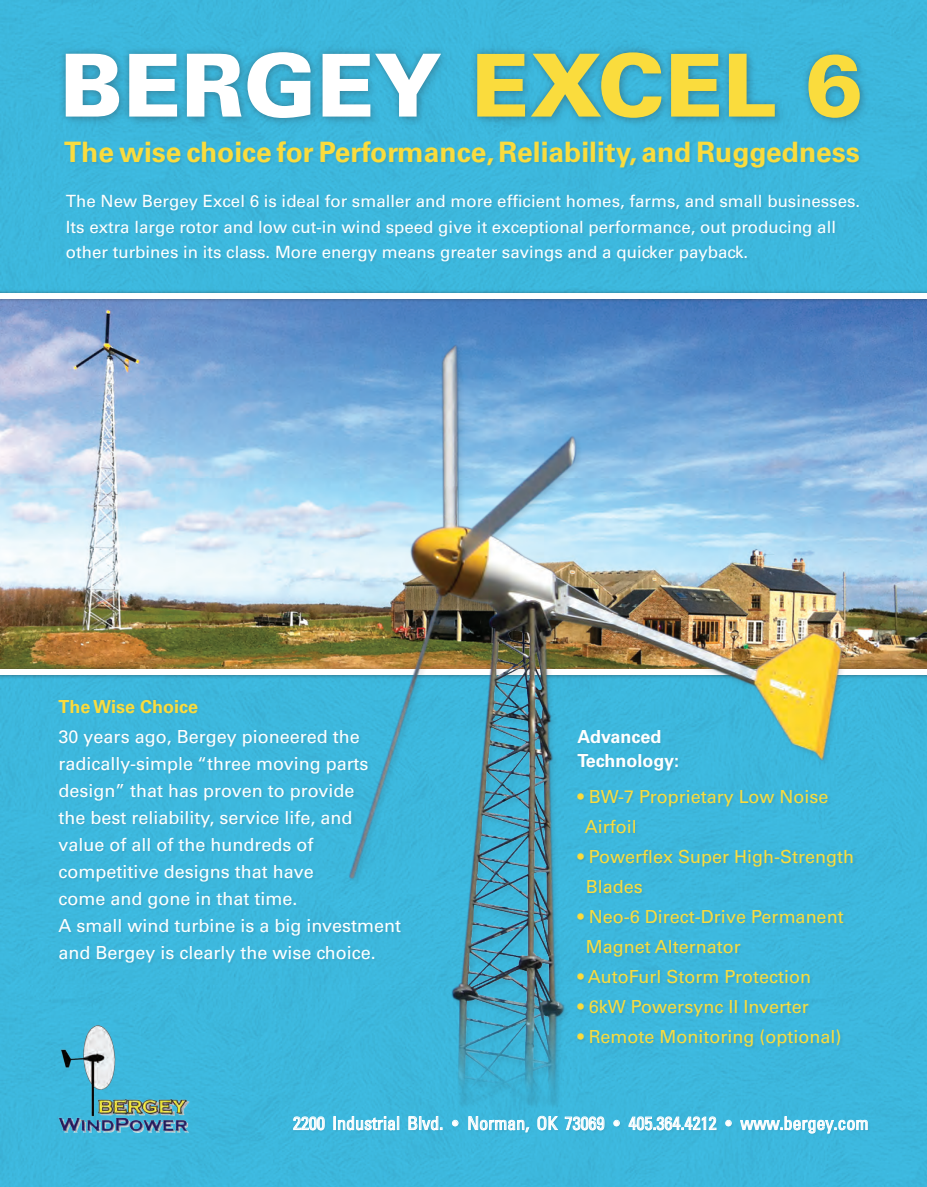
<style>
.page{position:relative;width:927px;height:1187px;background:#fff}
.page>*{position:absolute;margin:0;border:0;box-sizing:border-box;transform-origin:0 0}
.t1{font:900 87px "Univers";color:#fff}
.t2{font:700 28.2px "Univers";color:#fadc3d}
.t3{font:18px/27px "Univers";color:#fff}
.t4{font:18px/30px "Univers";color:#fadc3d}
.t5{font:condensed 18px "Univers";color:#fff}
.t6{font:700 18px "Univers";color:#fff}
.t7{font:16.8px/25.5px "Univers";color:#fff}
.s1{color:#fadc3d}
.s2{font-weight:700;color:#fadc3d}
</style>
<div class="page">
<div style="left:0;top:0;width:927px;height:1186px;background:#3cb7dc"></div>
<img style="left:0;top:303px;width:927px;height:362px">
<div style="left:0;top:289px;width:927px;height:14px;background:#231f20;opacity:.5"></div>
<div style="left:0;top:293px;width:927px;height:5px;background:#fff"></div>
<div style="left:0;top:665px;width:927px;height:14px;background:#231f20;opacity:.5"></div>
<div style="left:0;top:669px;width:927px;height:6px;background:#fff"></div>
<div style="left:58px;top:44px;width:809px;height:81px;background:#231f20;opacity:.35"></div>
<div style="left:64px;top:141px;width:799px;height:30px;background:#231f20;opacity:.1"></div>
<div style="left:293px;top:1115px;width:578px;height:21px;background:#231f20;opacity:.1"></div>
<svg style="left:293px;top:1116px;width:32px;height:13px"></svg>
<svg style="left:334px;top:1116px;width:65px;height:13px"></svg>
<svg style="left:409px;top:1115px;width:33px;height:15px"></svg>
<svg style="left:452px;top:1119px;width:6px;height:6px"></svg>
<svg style="left:469px;top:1116px;width:60px;height:15px"></svg>
<svg style="left:538px;top:1115px;width:20px;height:14px"></svg>
<svg style="left:565px;top:1116px;width:39px;height:13px"></svg>
<svg style="left:614px;top:1119px;width:6px;height:6px"></svg>
<svg style="left:629px;top:1116px;width:87px;height:13px"></svg>
<svg style="left:725px;top:1119px;width:7px;height:6px"></svg>
<svg style="left:740px;top:1116px;width:128px;height:17px"></svg>
<img style="left:58px;top:1025px;width:132px;height:108px">
<img style="left:342px;top:339px;width:508px;height:761px">
<div style="left:577px;top:729px;width:279px;height:320px;background:#3cb7dc"></div>
<div style="left:577px;top:753px;width:104px;height:20px;background:#3bb2d6"></div>
<p class="t1" style="left:60px;top:31px;width:804px">BERGEY <span class="s1">EXCEL 6</span></p>
<p class="t2" style="left:64px;top:135px;width:797px">The wise choice for Performance, Reliability, and Ruggedness</p>
<p class="t7" style="left:66px;top:188px;width:796px">The New Bergey Excel 6 is ideal for smaller and more efficient homes, farms, and small businesses.<br>Its extra large rotor and low cut-in wind speed give it exceptional performance, out producing all other turbines in its class. More energy means greater savings and a quicker payback.</p>
<p class="t3" style="left:58px;top:691px;width:303px;line-height:30px"><span class="s2">The Wise Choice<br></span>30 years ago, Bergey pioneered the</p>
<p class="t3" style="left:58px;top:749px;width:344px">radically-simple “three moving parts design” that has proven to provide<br>the best reliability, service life, and value of all of the hundreds of competitive designs that have<br>come and gone in that time.<br>A small wind turbine is a big investment and Bergey is clearly the wise choice.</p>
<p class="t6" style="left:578px;top:725px;width:85px">Advanced</p>
<p class="t6" style="left:578px;top:749px;width:103px">Technology:</p>
<p class="t4" style="left:585px;top:781px;width:245px;text-indent:-7px">• BW-7 Proprietary Low Noise<br>Airfoil</p>
<p class="t4" style="left:586px;top:841px;width:270px;text-indent:-8px">• Powerflex Super High-Strength<br>Blades</p>
<p class="t4" style="left:586px;top:901px;width:259px;text-indent:-8px">• Neo-6 Direct-Drive Permanent<br>Magnet Alternator</p>
<p class="t4" style="left:578px;top:961px;width:235px">• AutoFurl Storm Protection</p>
<p class="t4" style="left:578px;top:991px;width:233px">• 6kW Powersync II Inverter</p>
<p class="t4" style="left:578px;top:1021px;width:265px">• Remote Monitoring (optional)</p>
<p class="t5" style="left:293px;top:1111px;width:577px">2200 Industrial Blvd. • Norman, OK 73069 • 405.364.4212 • www.bergey.com</p>
</div>
